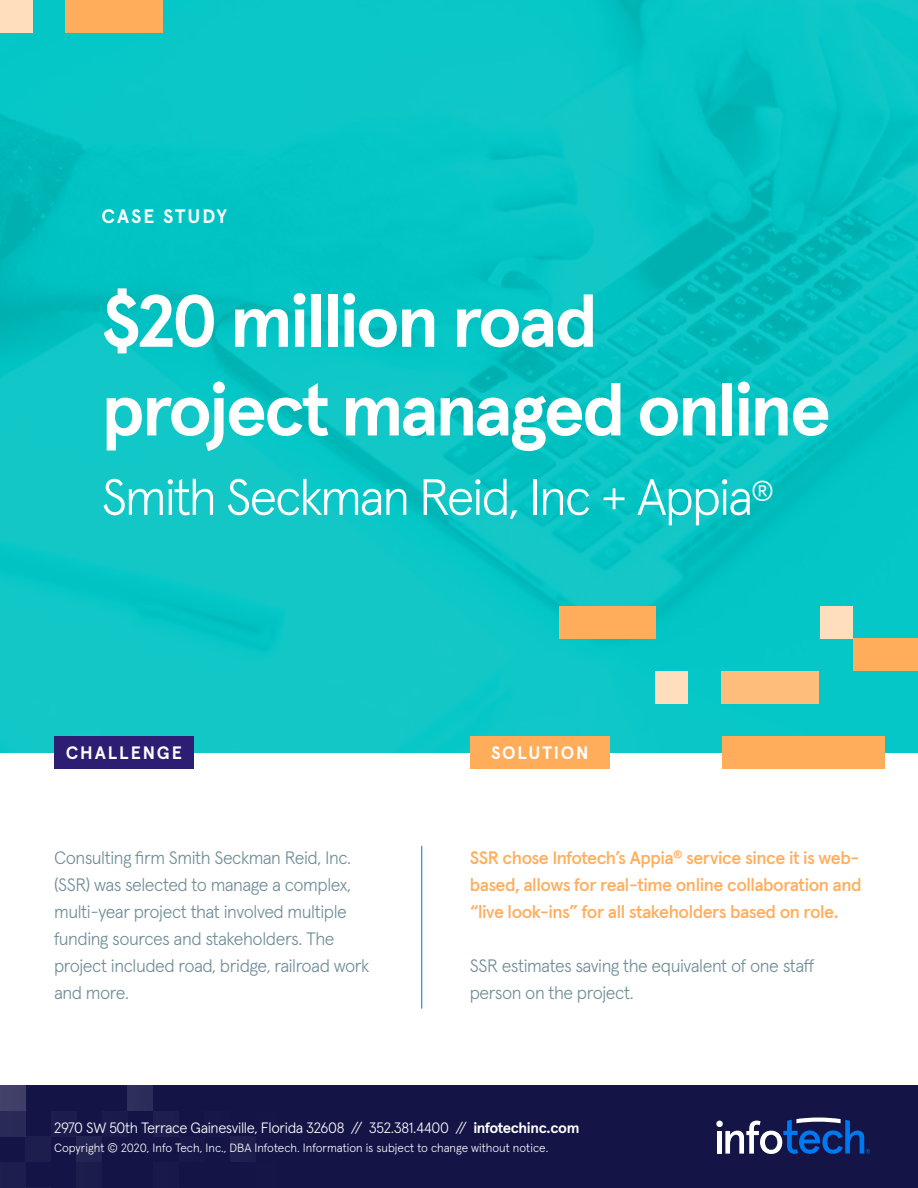
<style>
.page{position:relative;width:918px;height:1188px;background:#fff}
.page>*{position:absolute;margin:0;border:0;box-sizing:border-box;transform-origin:0 0}
.t1{font:700 73.8px/88.7px "Apercu Pro";letter-spacing:-.04em;color:#fff}
.t2{font:300 51px "Apercu Pro";letter-spacing:-.04em;color:#fff}
.t3{font:700 19.5px "Apercu Pro";letter-spacing:.095em;color:#fff}
.t4{font:300 18px/27px "Apercu Pro";letter-spacing:-.025em;color:#708d98}
.t5{font:500 18px/27px "Apercu Pro";letter-spacing:-.025em;color:#ffad5b}
.t6{font:700 18px "Apercu Pro";letter-spacing:.1em;color:#fff}
.t7{font:300 15px "Apercu Pro";letter-spacing:-.025em;color:#fff}
.t8{font:300 12px "Apercu Pro";color:#fff}
.s1{font-weight:700}
</style>
<div class="page">
<img style="left:0;top:0;width:918px;height:753px">
<hr style="left:421px;top:846px;width:1px;height:163px;background:#0078f0">
<div style="left:470px;top:737px;width:140px;height:32px;background:#ffad5b"></div>
<div style="left:54px;top:737px;width:140px;height:32px;background:#2d1e73"></div>
<div style="left:853px;top:639px;width:65px;height:32px;background:#ffad5b"></div>
<div style="left:821px;top:606px;width:32px;height:33px;background:#ffdebd"></div>
<div style="left:559px;top:606px;width:97px;height:32px;background:#ffad5b"></div>
<div style="left:656px;top:671px;width:32px;height:33px;background:#ffdebd"></div>
<div style="left:721px;top:671px;width:97px;height:33px;background:#ffbd7c"></div>
<div style="left:722px;top:736px;width:163px;height:33px;background:#ffad5b"></div>
<div style="left:0;top:0;width:33px;height:33px;background:#ffdebd"></div>
<div style="left:65px;top:0;width:98px;height:33px;background:#ffad5b"></div>
<div style="left:0;top:1085px;width:918px;height:103px;background:#141447"></div>
<div style="left:716px;top:1121px;width:7px;height:6px;background:#fff;border-radius:50%"></div>
<div style="left:717px;top:1131px;width:5px;height:23px;background:#fff"></div>
<svg style="left:725px;top:1118px;width:145px;height:36px"></svg>
<div style="left:128px;top:1085px;width:25px;height:26px;background:#2d2d5b"></div>
<div style="left:0;top:1085px;width:26px;height:26px;background:#404069"></div>
<div style="left:77px;top:1162px;width:25px;height:25px;background:#1b1b4c"></div>
<div style="left:153px;top:1162px;width:26px;height:25px;background:#19194b"></div>
<div style="left:0;top:1162px;width:26px;height:25px;background:#1e1e4e"></div>
<div style="left:230px;top:1136px;width:25px;height:26px;background:#1f1f50"></div>
<div style="left:179px;top:1136px;width:25px;height:26px;background:#18184a"></div>
<div style="left:77px;top:1136px;width:25px;height:26px;background:#242453"></div>
<div style="left:26px;top:1136px;width:25px;height:26px;background:#1d1d4e"></div>
<div style="left:102px;top:1111px;width:26px;height:25px;background:#1a1a4c"></div>
<div style="left:51px;top:1111px;width:26px;height:25px;background:#1c1c4d"></div>
<div style="left:0;top:1111px;width:26px;height:25px;background:#2a2a58"></div>
<div style="left:153px;top:1111px;width:26px;height:25px;background:#1f1f4f"></div>
<p class="t3" style="left:102px;top:201px;width:127px">CASE STUDY</p>
<p class="t1" style="left:102px;top:272px;width:731px">$20 million road project managed online</p>
<p class="t2" style="left:102px;top:458px;width:674px">Smith Seckman Reid, Inc + Appia<sup>®</sup></p>
<p class="t6" style="left:66px;top:739px;width:118px">CHALLENGE</p>
<p class="t6" style="left:491px;top:739px;width:99px">SOLUTION</p>
<p class="t4" style="left:54px;top:843px;width:317px">Consulting firm Smith Seckman Reid, Inc. (SSR) was selected to manage a complex, multi-year project that involved multiple funding sources and stakeholders. The project included road, bridge, railroad work and more.</p>
<p class="t5" style="left:470px;top:843px;width:393px">SSR chose Infotech’s Appia<sup>®</sup> service since it is web&shy;based, allows for real-time online collaboration and “live look-ins” for all stakeholders based on role.</p>
<p class="t4" style="left:470px;top:951px;width:346px">SSR estimates saving the equivalent of one staff person on the project.</p>
<p class="t7" style="left:54px;top:1116px;width:527px">2970 SW 50th Terrace Gainesville, Florida 32608 // 352.381.4400 // <span class="s1">infotechinc.com</span></p>
<p class="t8" style="left:54px;top:1139px;width:496px">Copyright © 2020, Info Tech, Inc., DBA Infotech. Information is subject to change without notice.</p>
</div>
